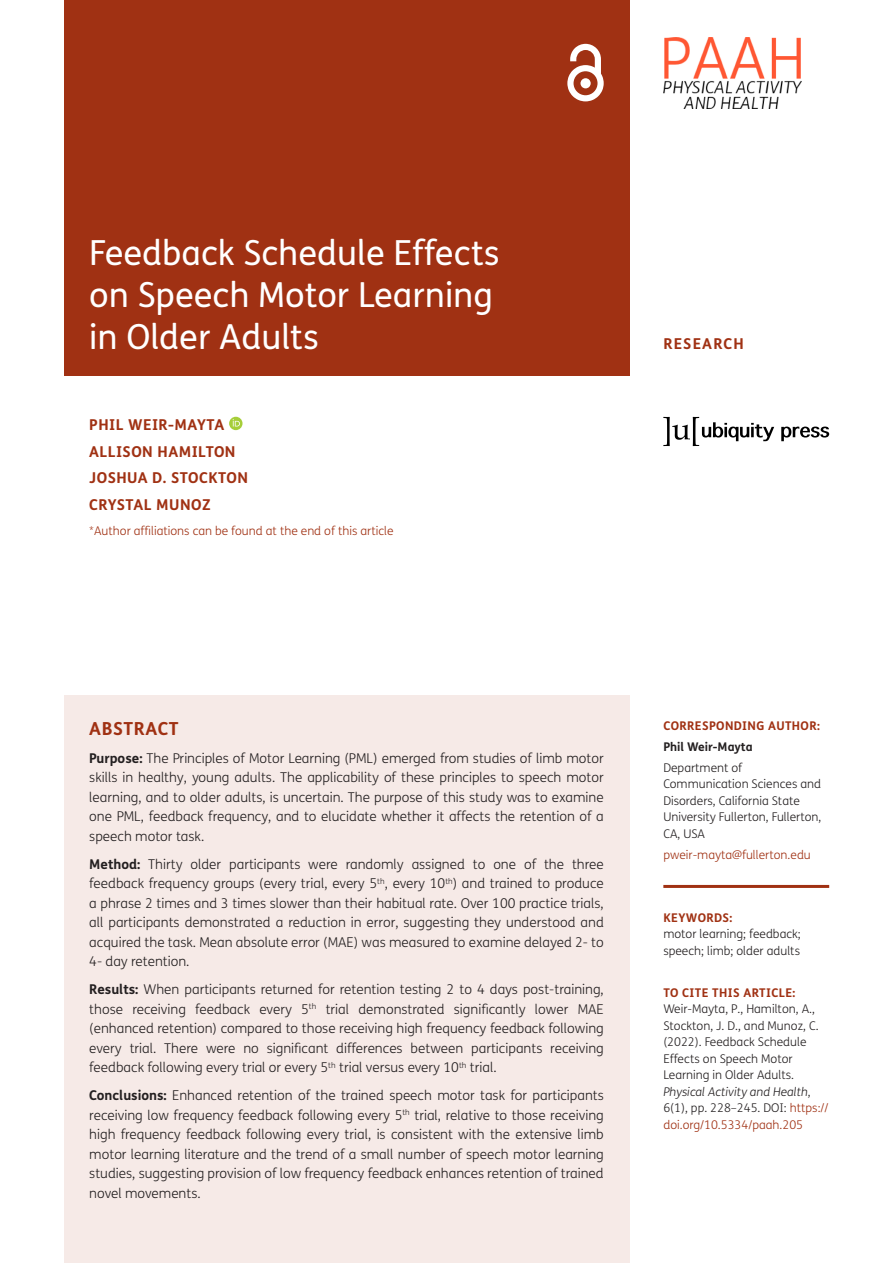
<style>
.page{position:relative;width:893px;height:1263px;background:#fff}
.page>*{position:absolute;margin:0;border:0;box-sizing:border-box;transform-origin:0 0}
.Article_Title{font:34.5px/42px "FS Me";color:#fff}
.t1{font:700 18px "FS Me";letter-spacing:.03em;color:#a03113}
.Cover_Authors{font:700 15px "FS Me";letter-spacing:.03em;color:#a03113}
.Cover_Authors-2{font:700 15px "FS Me";letter-spacing:.075em;color:#a03113}
.Abstract_Copy{font:300 13.5px/19.5px "FS Me";color:#231f20;text-align:justify}
.t2{font:300 12px/16.5px "FS Me";color:#231f20}
.t3{font:300 12px "FS Me";color:#a03113}
.t4{font:700 12px "FS Me";letter-spacing:.03em;color:#a03113}
.t5{font:700 12px "FS Me";color:#231f20}
.s1{font-weight:700}
.s2{font-style:italic}
.s3{color:#a03113}
</style>
<div class="page">
<div style="left:64px;top:0;width:565px;height:376px;background:#a03113"></div>
<svg style="left:567px;top:44px;width:37px;height:57px"></svg>
<svg style="left:781px;top:427px;width:48px;height:14px"></svg>
<svg style="left:663px;top:417px;width:111px;height:29px"></svg>
<img style="left:663px;top:37px;width:138px;height:71px">
<hr style="left:663px;top:885px;width:166px;height:3px;background:#a03113">
<div style="left:64px;top:696px;width:565px;height:567px;background:#f6eae7"></div>
<svg style="left:229px;top:417px;width:13px;height:13px"></svg>
<svg style="left:233px;top:419px;width:7px;height:7px"></svg>
<h1 class="Article_Title" style="left:89px;top:232px;width:412px">Feedback Schedule Effects on Speech Motor Learning in Older Adults</h1>
<p class="Cover_Authors" style="left:89px;top:415px;width:137px">PHIL WEIR-MAYTA</p>
<p class="Cover_Authors" style="left:89px;top:442px;width:148px">ALLISON HAMILTON</p>
<p class="Cover_Authors" style="left:89px;top:468px;width:160px">JOSHUA D. STOCKTON</p>
<p class="Cover_Authors" style="left:89px;top:495px;width:123px">CRYSTAL MUNOZ</p>
<p class="t3" style="left:89px;top:524px;width:306px">*Author affiliations can be found at the end of this article</p>
<p class="Cover_Authors-2" style="left:663px;top:334px;width:82px">RESEARCH</p>
<h1 class="t1" style="left:89px;top:717px;width:91px">ABSTRACT</h1>
<p class="Abstract_Copy" style="left:89px;top:748px;width:516px"><span class="s1">Purpose:</span> The Principles of Motor Learning (PML) emerged from studies of limb motor skills in healthy, young adults. The applicability of these principles to speech motor learning, and to older adults, is uncertain. The purpose of this study was to examine one PML, feedback frequency, and to elucidate whether it affects the retention of a speech motor task.</p>
<p class="Abstract_Copy" style="left:89px;top:854px;width:516px"><span class="s1">Method:</span> Thirty older participants were randomly assigned to one of the three feedback frequency groups (every trial, every 5<sup>th</sup>, every 10<sup>th</sup>) and trained to produce a phrase 2 times and 3 times slower than their habitual rate. Over 100 practice trials, all participants demonstrated a reduction in error, suggesting they understood and acquired the task. Mean absolute error (MAE) was measured to examine delayed 2- to 4- day retention.</p>
<p class="Abstract_Copy" style="left:89px;top:980px;width:516px"><span class="s1">Results:</span> When participants returned for retention testing 2 to 4 days post-training, those receiving feedback every 5<sup>th</sup> trial demonstrated significantly lower MAE (enhanced retention) compared to those receiving high frequency feedback following every trial. There were no significant differences between participants receiving feedback following every trial or every 5<sup>th</sup> trial versus every 10<sup>th</sup> trial.</p>
<p class="Abstract_Copy" style="left:89px;top:1086px;width:516px"><span class="s1">Conclusions:</span> Enhanced retention of the trained speech motor task for participants receiving low frequency feedback following every 5<sup>th</sup> trial, relative to those receiving high frequency feedback following every trial, is consistent with the extensive limb motor learning literature and the trend of a small number of speech motor learning studies, suggesting provision of low frequency feedback enhances retention of trained novel movements.</p>
<p class="t4" style="left:663px;top:719px;width:158px">CORRESPONDING AUTHOR:</p>
<p class="t5" style="left:663px;top:739px;width:91px">Phil Weir-Mayta</p>
<p class="t2" style="left:663px;top:760px;width:160px">Department of<br>Communication Sciences and<br>Disorders, California State<br>University Fullerton, Fullerton,<br>CA, USA</p>
<p class="t3" style="left:663px;top:848px;width:149px">pweir-mayta@fullerton.edu</p>
<p class="t4" style="left:663px;top:910px;width:71px">KEYWORDS:</p>
<p class="t2" style="left:663px;top:926px;width:139px">motor learning; feedback; speech; limb; older adults</p>
<p class="t4" style="left:663px;top:985px;width:133px">TO CITE THIS ARTICLE:</p>
<p class="t2" style="left:663px;top:1001px;width:167px">Weir-Mayta, P., Hamilton, A.,<br>Stockton, J. D., and Munoz, C. (2022). Feedback Schedule<br>Effects on Speech Motor<br>Learning in Older Adults.<br><span class="s2">Physical Activity and Health</span>,<br>6(1), pp. 228–245. DOI: <span class="s3">https:// doi.org/10.5334/paah.205</span></p>
</div>
